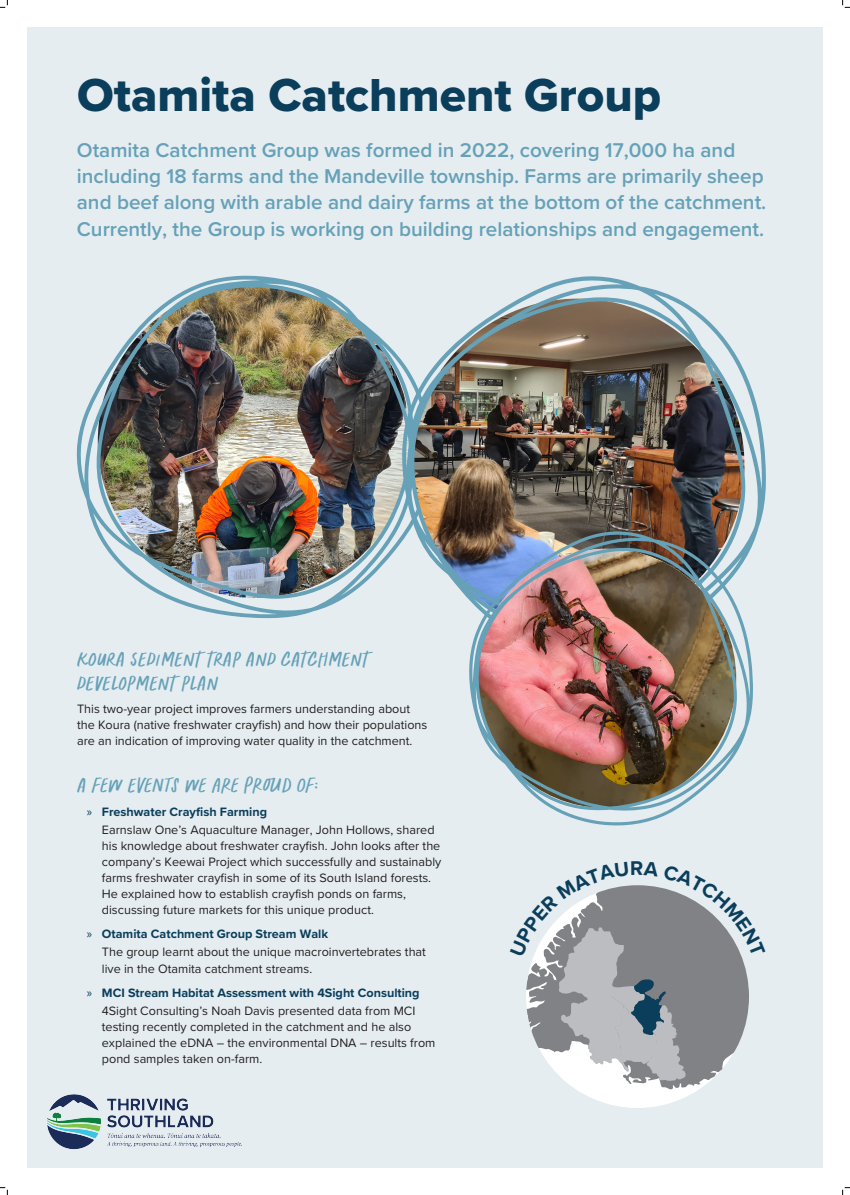
<style>
.page{position:relative;width:850px;height:1195px;background:#fff}
.page>*{position:absolute;margin:0;border:0;box-sizing:border-box;transform-origin:0 0}
.t1{font:800 47.95px "Proxima Nova";color:#0a3e5b}
.Sub_Title{font:31.5px/24.5px "Oranges And Lemons Caps";letter-spacing:-.005em;color:#66a1b7}
.t2{font:600 20.65px/26.2px "Proxima Nova";color:#66a1b7}
.Body_Copy{font:700 20.54px "Proxima Nova";color:#0a3e5b}
.Body{font:12.6px/16.1px "Proxima Nova";color:#231f20}
.t3{font:700 12.6px "Proxima Nova";color:#0a3e5b}
.s1{font-family:"Myriad Pro";font-weight:400}
</style>
<div class="page">
<div style="left:27px;top:27px;width:795px;height:1140px;background:#e5edf1"></div>
<img style="left:47px;top:1094px;width:194px;height:56px">
<div style="left:525px;top:885px;width:223px;height:222px;background:#fff;border-radius:50%"></div>
<svg style="left:565px;top:1080px;width:146px;height:9px"></svg>
<img style="left:77px;top:275px;width:324px;height:343px">
<img style="left:401px;top:276px;width:364px;height:323px">
<img style="left:468px;top:531px;width:284px;height:295px">
<svg style="left:0;top:0;width:8px;height:8px"></svg>
<svg style="left:0;top:1187px;width:8px;height:7px"></svg>
<svg style="left:842px;top:0;width:7px;height:8px"></svg>
<svg style="left:842px;top:1187px;width:7px;height:7px"></svg>
<svg style="left:525px;top:885px;width:224px;height:195px"></svg>
<p class="t1" style="left:77px;top:51px;width:585px">Otamita Catchment Group</p>
<p class="t2" style="left:77px;top:135px;width:690px">Otamita Catchment Group was formed in 2022, covering 17,000 ha and including 18 farms and the Mandeville township. Farms are primarily sheep and beef along with arable and dairy farms at the bottom of the catchment.<br>Currently, the Group is working on building relationships and engagement.</p>
<p class="Sub_Title" style="left:77px;top:646px;width:293px">KOURA SEDIMENT TRAP AND CATCHMENT<br>DEVELOPMENT PLAN</p>
<p class="Body" style="left:77px;top:699px;width:351px">This two-year project improves farmers understanding about the Koura (native freshwater crayfish) and how their populations are an indication of improving water quality in the catchment.</p>
<p class="Sub_Title" style="left:77px;top:771px;width:243px">A few Events we are proud of:</p>
<p class="t3" style="left:87px;top:800px;width:181px"><span class="s1">»</span> Freshwater Crayfish Farming</p>
<p class="Body" style="left:102px;top:820px;width:341px">Earnslaw One’s Aquaculture Manager, John Hollows, shared his knowledge about freshwater crayfish. John looks after the company’s Keewai Project which successfully and sustainably farms freshwater crayfish in some of its South Island forests.<br>He explained how to establish crayfish ponds on farms, discussing future markets for this unique product.</p>
<p class="t3" style="left:87px;top:922px;width:242px"><span class="s1">»</span> Otamita Catchment Group Stream Walk</p>
<p class="Body" style="left:102px;top:943px;width:325px">The group learnt about the unique macroinvertebrates that live in the Otamita catchment streams.</p>
<p class="t3" style="left:87px;top:981px;width:334px"><span class="s1">»</span> MCI Stream Habitat Assessment with 4Sight Consulting</p>
<p class="Body" style="left:102px;top:1001px;width:335px">4Sight Consulting’s Noah Davis presented data from MCI testing recently completed in the catchment and he also explained the eDNA – the environmental DNA – results from pond samples taken on-farm.</p>
<p class="Body_Copy" style="left:629px;top:850px;width:15px">R</p>
</div>
